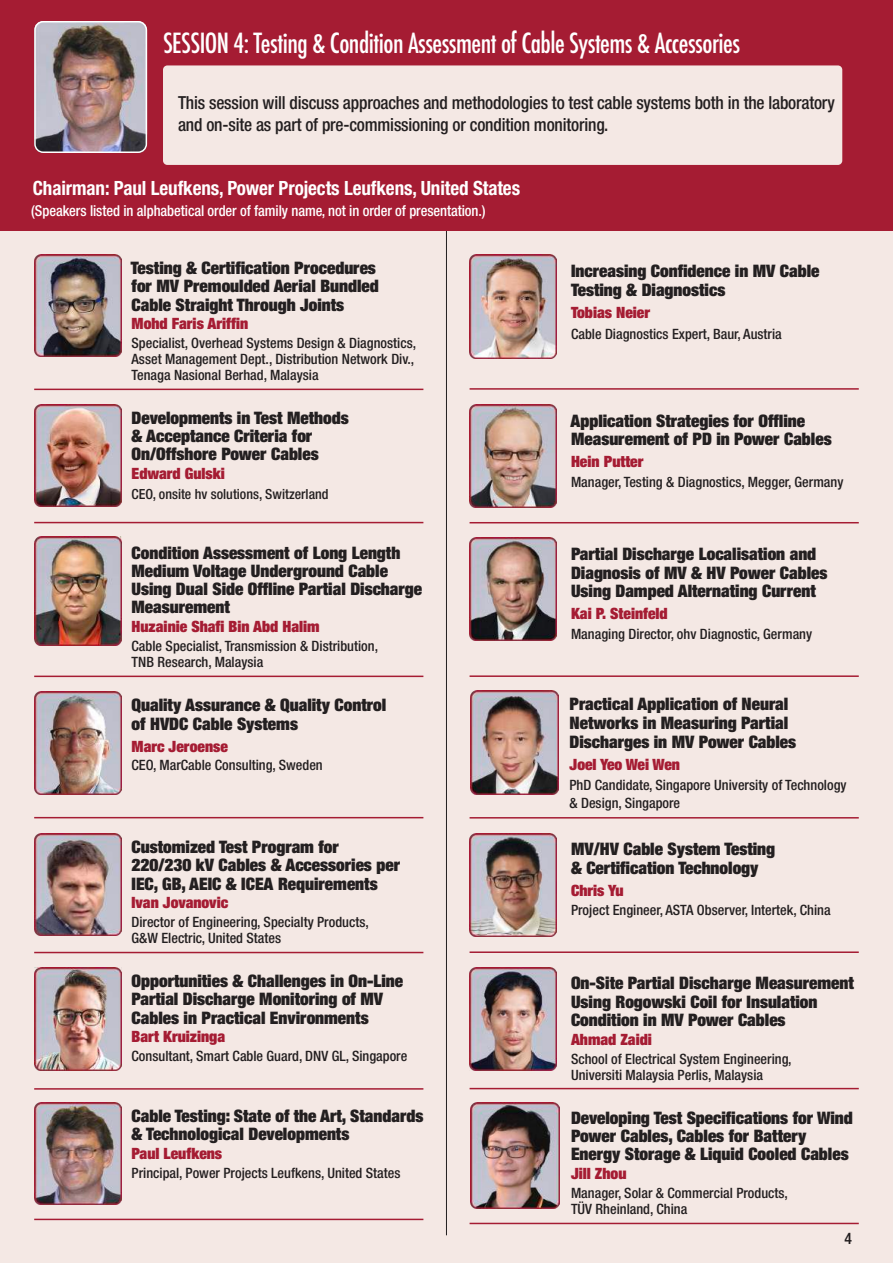
<style>
.page{position:relative;width:893px;height:1263px;background:#fff}
.page>*{position:absolute;margin:0;border:0;box-sizing:border-box;transform-origin:0 0}
.t1{font:500 condensed 27px "Futura";letter-spacing:-.02em;color:#fff}
.t2{font:700 condensed 19.65px "Helvetica Neue LT Std";letter-spacing:-.005em;color:#fff}
.t3{font:500 condensed 18px/21.6px "Helvetica Neue LT Std";letter-spacing:-.01em;color:#231f20}
.t4{font:900 expanded 17.25px/18.5px "Helvetica Neue";color:#231f20}
.t5{font:500 condensed 15.75px "Helvetica Neue LT Std";color:#231f20}
.t6{font:900 expanded 15.6px "Helvetica Neue";color:#a51c33}
.t7{font:500 condensed 15px "Helvetica Neue LT Std";letter-spacing:-.005em;color:#fff}
.t8{font:500 condensed 14.25px/15.8px "Helvetica Neue";color:#231f20}
.t9{font:500 condensed 13.95px "Helvetica Neue";color:#231f20}
</style>
<div class="page">
<div style="left:0;top:181px;width:893px;height:1082px;background:#f4e8e4"></div>
<hr style="left:34px;top:389px;width:389px;height:1px;background:#a51c33">
<hr style="left:34px;top:522px;width:389px;height:1px;background:#a51c33">
<hr style="left:34px;top:676px;width:389px;height:1px;background:#a51c33">
<hr style="left:34px;top:817px;width:389px;height:1px;background:#a51c33">
<hr style="left:34px;top:952px;width:389px;height:1px;background:#a51c33">
<hr style="left:34px;top:1088px;width:389px;height:2px;background:#a51c33">
<hr style="left:34px;top:1219px;width:389px;height:1px;background:#a51c33">
<img style="left:34px;top:255px;width:87px;height:102px">
<img style="left:34px;top:404px;width:87px;height:103px">
<img style="left:34px;top:537px;width:87px;height:109px">
<img style="left:34px;top:692px;width:87px;height:102px">
<img style="left:34px;top:833px;width:87px;height:103px">
<img style="left:34px;top:967px;width:87px;height:103px">
<img style="left:34px;top:1102px;width:87px;height:103px">
<hr style="left:470px;top:388px;width:389px;height:2px;background:#a51c33">
<hr style="left:470px;top:522px;width:389px;height:1px;background:#a51c33">
<hr style="left:470px;top:675px;width:389px;height:2px;background:#a51c33">
<hr style="left:470px;top:817px;width:389px;height:1px;background:#a51c33">
<hr style="left:470px;top:951px;width:389px;height:2px;background:#a51c33">
<hr style="left:470px;top:1088px;width:389px;height:1px;background:#a51c33">
<hr style="left:470px;top:1223px;width:389px;height:1px;background:#a51c33">
<img style="left:470px;top:255px;width:86px;height:103px">
<img style="left:470px;top:405px;width:86px;height:102px">
<img style="left:470px;top:538px;width:86px;height:102px">
<img style="left:470px;top:691px;width:88px;height:104px">
<img style="left:470px;top:834px;width:86px;height:102px">
<img style="left:470px;top:968px;width:86px;height:102px">
<img style="left:470px;top:1103px;width:90px;height:105px">
<hr style="left:446px;top:157px;width:1px;height:1078px;background:#231f20">
<div style="left:0;top:0;width:893px;height:231px;background:#a51c33"></div>
<div style="left:163px;top:65px;width:679px;height:100px;background:#f4e8e4;border-radius:4px"></div>
<img style="left:35px;top:22px;width:111px;height:130px">
<div style="left:34px;top:21px;width:113px;height:132px;border:2px solid #fff;border-radius:8px"></div>
<h1 class="t1" style="left:163px;top:25px;width:578px">SESSION 4: Testing &amp; Condition Assessment of Cable Systems &amp; Accessories</h1>
<p class="t3" style="left:178px;top:92px;width:658px">This session will discuss approaches and methodologies to test cable systems both in the laboratory and on-site as part of pre-commissioning or condition monitoring.</p>
<p class="t2" style="left:33px;top:176px;width:489px">Chairman: Paul Leufkens, Power Projects Leufkens, United States</p>
<p class="t7" style="left:31px;top:202px;width:456px">(Speakers listed in alphabetical order of family name, not in order of presentation.)</p>
<p class="t4" style="left:131px;top:258px;width:249px">Testing &amp; Certification Procedures for MV Premoulded Aerial Bundled<br>Cable Straight Through Joints</p>
<p class="t6" style="left:132px;top:314px;width:118px">Mohd Faris Ariffin</p>
<p class="t8" style="left:132px;top:335px;width:286px">Specialist, Overhead Systems Design &amp; Diagnostics,<br>Asset Management Dept., Distribution Network Div.,<br>Tenaga Nasional Berhad, Malaysia</p>
<p class="t4" style="left:132px;top:408px;width:219px">Developments in Test Methods &amp; Acceptance Criteria for<br>On/Offshore Power Cables</p>
<p class="t6" style="left:132px;top:464px;width:95px">Edward Gulski</p>
<p class="t9" style="left:132px;top:486px;width:198px">CEO, onsite hv solutions, Switzerland</p>
<p class="t4" style="left:132px;top:544px;width:292px;line-height:18px">Condition Assessment of Long Length<br>Medium Voltage Underground Cable<br>Using Dual Side Offline Partial Discharge<br>Measurement</p>
<p class="t6" style="left:132px;top:616px;width:190px">Huzainie Shafi Bin Abd Halim</p>
<p class="t8" style="left:132px;top:638px;width:248px">Cable Specialist, Transmission &amp; Distribution,<br>TNB Research, Malaysia</p>
<p class="t4" style="left:132px;top:695px;width:256px;line-height:18.9px">Quality Assurance &amp; Quality Control of HVDC Cable Systems</p>
<p class="t6" style="left:132px;top:736px;width:98px">Marc Jeroense</p>
<p class="t8" style="left:132px;top:757px;width:193px">CEO, MarCable Consulting, Sweden</p>
<p class="t4" style="left:132px;top:837px;width:270px">Customized Test Program for<br>220/230 kV Cables &amp; Accessories per<br>IEC, GB, AEIC &amp; ICEA Requirements</p>
<p class="t6" style="left:132px;top:893px;width:98px">Ivan Jovanovic</p>
<p class="t8" style="left:132px;top:914px;width:239px">Director of Engineering, Specialty Products,<br>G&amp;W Electric, United States</p>
<p class="t4" style="left:132px;top:971px;width:273px">Opportunities &amp; Challenges in On-Line<br>Partial Discharge Monitoring of MV<br>Cables in Practical Environments</p>
<p class="t6" style="left:132px;top:1027px;width:95px">Bart Kruizinga</p>
<p class="t8" style="left:132px;top:1048px;width:277px">Consultant, Smart Cable Guard, DNV GL, Singapore</p>
<p class="t4" style="left:132px;top:1106px;width:293px">Cable Testing: State of the Art, Standards &amp; Technological Developments</p>
<p class="t6" style="left:132px;top:1143px;width:92px">Paul Leufkens</p>
<p class="t8" style="left:132px;top:1164px;width:270px">Principal, Power Projects Leufkens, United States</p>
<p class="t4" style="left:571px;top:261px;width:250px;line-height:18.9px">Increasing Confidence in MV Cable<br>Testing &amp; Diagnostics</p>
<p class="t6" style="left:571px;top:302px;width:81px">Tobias Neier</p>
<p class="t8" style="left:571px;top:325px;width:212px">Cable Diagnostics Expert, Baur, Austria</p>
<p class="t4" style="left:570px;top:411px;width:263px;line-height:18.9px">Application Strategies for Offline<br>Measurement of PD in Power Cables</p>
<p class="t6" style="left:571px;top:452px;width:74px">Hein Putter</p>
<p class="t8" style="left:571px;top:474px;width:274px">Manager, Testing &amp; Diagnostics, Megger, Germany</p>
<p class="t4" style="left:571px;top:544px;width:258px;line-height:18.9px">Partial Discharge Localisation and<br>Diagnosis of MV &amp; HV Power Cables<br>Using Damped Alternating Current</p>
<p class="t6" style="left:571px;top:604px;width:98px">Kai P. Steinfeld</p>
<p class="t8" style="left:571px;top:625px;width:243px">Managing Director, ohv Diagnostic, Germany</p>
<p class="t4" style="left:569px;top:694px;width:228px;line-height:18.9px">Practical Application of Neural<br>Networks in Measuring Partial<br>Discharges in MV Power Cables</p>
<p class="t6" style="left:569px;top:754px;width:112px">Joel Yeo Wei Wen</p>
<p class="t8" style="left:569px;top:776px;width:279px;line-height:17.7px">PhD Candidate, Singapore University of Technology &amp; Design, Singapore</p>
<p class="t4" style="left:571px;top:839px;width:206px;line-height:18.9px">MV/HV Cable System Testing &amp; Certification Technology</p>
<p class="t6" style="left:571px;top:880px;width:54px">Chris Yu</p>
<p class="t8" style="left:571px;top:901px;width:261px">Project Engineer, ASTA Observer, Intertek, China</p>
<p class="t4" style="left:571px;top:974px;width:284px">On-Site Partial Discharge Measurement<br>Using Rogowski Coil for Insulation<br>Condition in MV Power Cables</p>
<p class="t6" style="left:571px;top:1029px;width:82px">Ahmad Zaidi</p>
<p class="t8" style="left:571px;top:1051px;width:222px">School of Electrical System Engineering,<br>Universiti Malaysia Perlis, Malaysia</p>
<p class="t4" style="left:571px;top:1108px;width:283px">Developing Test Specifications for Wind<br>Power Cables, Cables for Battery<br>Energy Storage &amp; Liquid Cooled Cables</p>
<p class="t6" style="left:571px;top:1164px;width:57px">Jill Zhou</p>
<p class="t8" style="left:571px;top:1185px;width:219px">Manager, Solar &amp; Commercial Products,<br>TÜV Rheinland, China</p>
<p class="t5" style="left:844px;top:1229px;width:9px">4</p>
</div>
